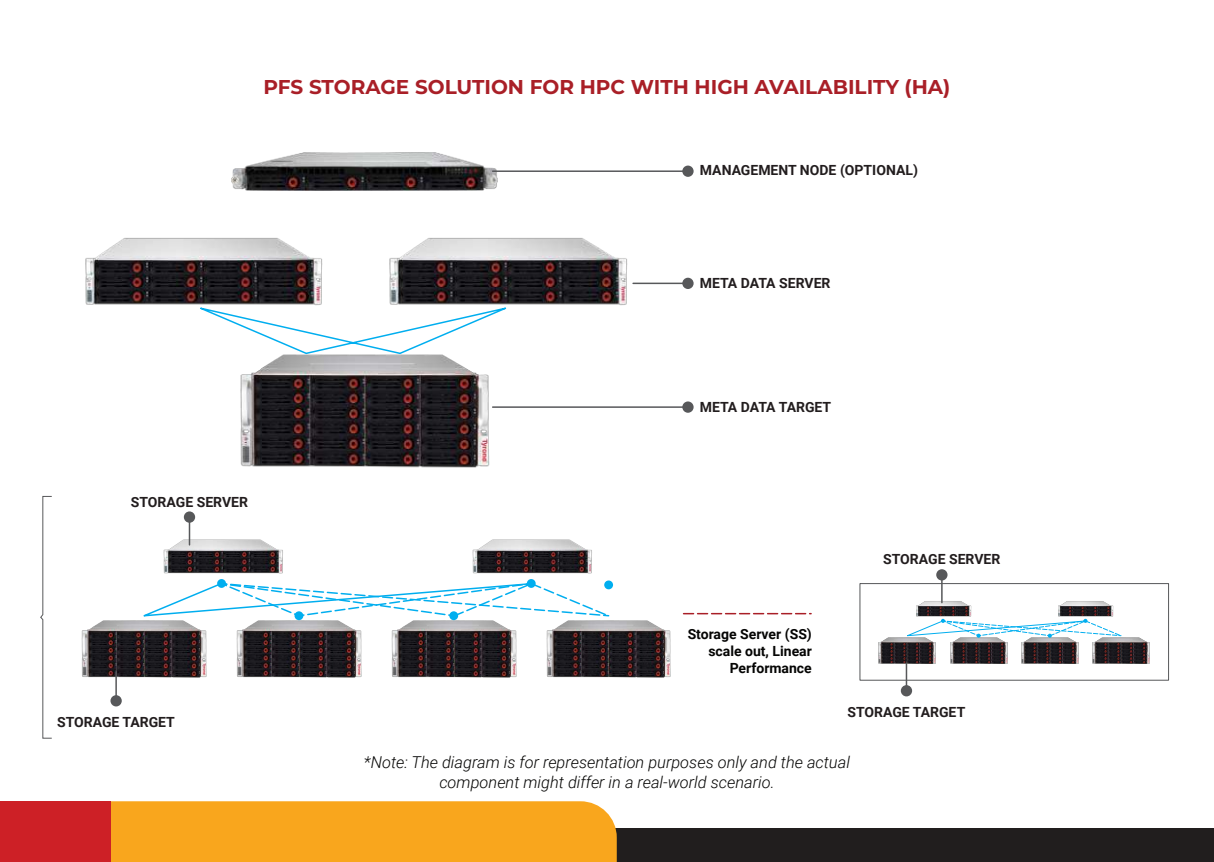
<style>
.page{position:relative;width:1214px;height:862px;background:#fff}
.page>*{position:absolute;margin:0;border:0;box-sizing:border-box;transform-origin:0 0}
.t1{font:700 20px "Montserrat";color:#a91f27}
.t2{font:italic 300 16.4px/19.6px "Roboto";color:#050504;text-align:center}
.t3{font:700 14px "Roboto";color:#221d1e}
.t4{font:700 14px/16.8px "Roboto";color:#050504;text-align:right}
</style>
<div class="page">
<div style="left:28px;top:828px;width:1185px;height:34px;background:#211e1e"></div>
<div style="left:111px;top:801px;width:505px;height:61px;background:#f9a61d"></div>
<div style="left:0;top:801px;width:111px;height:61px;background:#cd2026"></div>
<div style="left:604px;top:580px;width:9px;height:9px;background:#00aeef;border-radius:50%"></div>
<img style="left:163px;top:534px;width:120px;height:40px">
<img style="left:472px;top:539px;width:120px;height:35px">
<img style="left:81px;top:620px;width:126px;height:58px">
<img style="left:236px;top:618px;width:126px;height:60px">
<img style="left:391px;top:618px;width:126px;height:60px">
<img style="left:546px;top:620px;width:125px;height:58px">
<svg style="left:217px;top:579px;width:9px;height:9px"></svg>
<div style="left:294px;top:611px;width:9px;height:9px;background:#00aeef;border-radius:50%"></div>
<svg style="left:449px;top:611px;width:9px;height:9px"></svg>
<svg style="left:526px;top:579px;width:9px;height:9px"></svg>
<svg style="left:143px;top:581px;width:467px;height:37px"></svg>
<img style="left:916px;top:598px;width:56px;height:21px">
<img style="left:1058px;top:601px;width:56px;height:18px">
<img style="left:878px;top:637px;width:58px;height:29px">
<img style="left:950px;top:638px;width:58px;height:26px">
<img style="left:1021px;top:638px;width:58px;height:26px">
<img style="left:1092px;top:635px;width:58px;height:29px">
<svg style="left:903px;top:619px;width:218px;height:19px"></svg>
<img style="left:232px;top:152px;width:265px;height:38px">
<img style="left:85px;top:238px;width:238px;height:67px">
<img style="left:389px;top:238px;width:249px;height:68px">
<img style="left:240px;top:355px;width:250px;height:113px">
<svg style="left:199px;top:303px;width:322px;height:52px"></svg>
<hr style="left:492px;top:170px;width:196px;height:2px;background:#57585a">
<div style="left:682px;top:166px;width:11px;height:11px;background:#57585a;border-radius:50%"></div>
<hr style="left:633px;top:283px;width:55px;height:1px;background:#57585a">
<div style="left:682px;top:278px;width:11px;height:11px;background:#57585a;border-radius:50%"></div>
<svg style="left:189px;top:523px;width:1px;height:22px"></svg>
<div style="left:184px;top:511px;width:11px;height:12px;background:#57585a;border-radius:50%"></div>
<svg style="left:941px;top:580px;width:1px;height:22px"></svg>
<div style="left:936px;top:569px;width:11px;height:11px;background:#57585a;border-radius:50%"></div>
<hr style="left:115px;top:673px;width:2px;height:28px;background:#57585a">
<div style="left:110px;top:695px;width:12px;height:11px;background:#57585a;border-radius:50%"></div>
<hr style="left:905px;top:663px;width:2px;height:28px;background:#57585a">
<div style="left:900px;top:685px;width:12px;height:11px;background:#57585a;border-radius:50%"></div>
<hr style="left:492px;top:406px;width:196px;height:2px;background:#57585a">
<div style="left:682px;top:401px;width:11px;height:12px;background:#57585a;border-radius:50%"></div>
<svg style="left:683px;top:613px;width:128px;height:1px"></svg>
<div style="left:859px;top:583px;width:309px;height:97px;border:1px solid #57585a"></div>
<svg style="left:40px;top:495px;width:12px;height:244px"></svg>
<h1 class="t1" style="left:263px;top:74px;width:688px">PFS STORAGE SOLUTION FOR HPC WITH HIGH AVAILABILITY (HA)</h1>
<p class="t3" style="left:699px;top:160px;width:220px">MANAGEMENT NODE (OPTIONAL)</p>
<p class="t3" style="left:699px;top:273px;width:132px">META DATA SERVER</p>
<p class="t3" style="left:131px;top:492px;width:119px">STORAGE SERVER</p>
<p class="t3" style="left:57px;top:712px;width:119px">STORAGE TARGET</p>
<p class="t3" style="left:699px;top:397px;width:133px">META DATA TARGET</p>
<p class="t4" style="left:687px;top:625px;width:126px">Storage Server (SS) scale out, Linear<br>Performance</p>
<p class="t3" style="left:883px;top:549px;width:119px">STORAGE SERVER</p>
<p class="t3" style="left:847px;top:702px;width:119px">STORAGE TARGET</p>
<p class="t2" style="left:364px;top:751px;width:487px">*Note: The diagram is for representation purposes only and the actual component might differ in a real-world scenario.</p>
</div>
